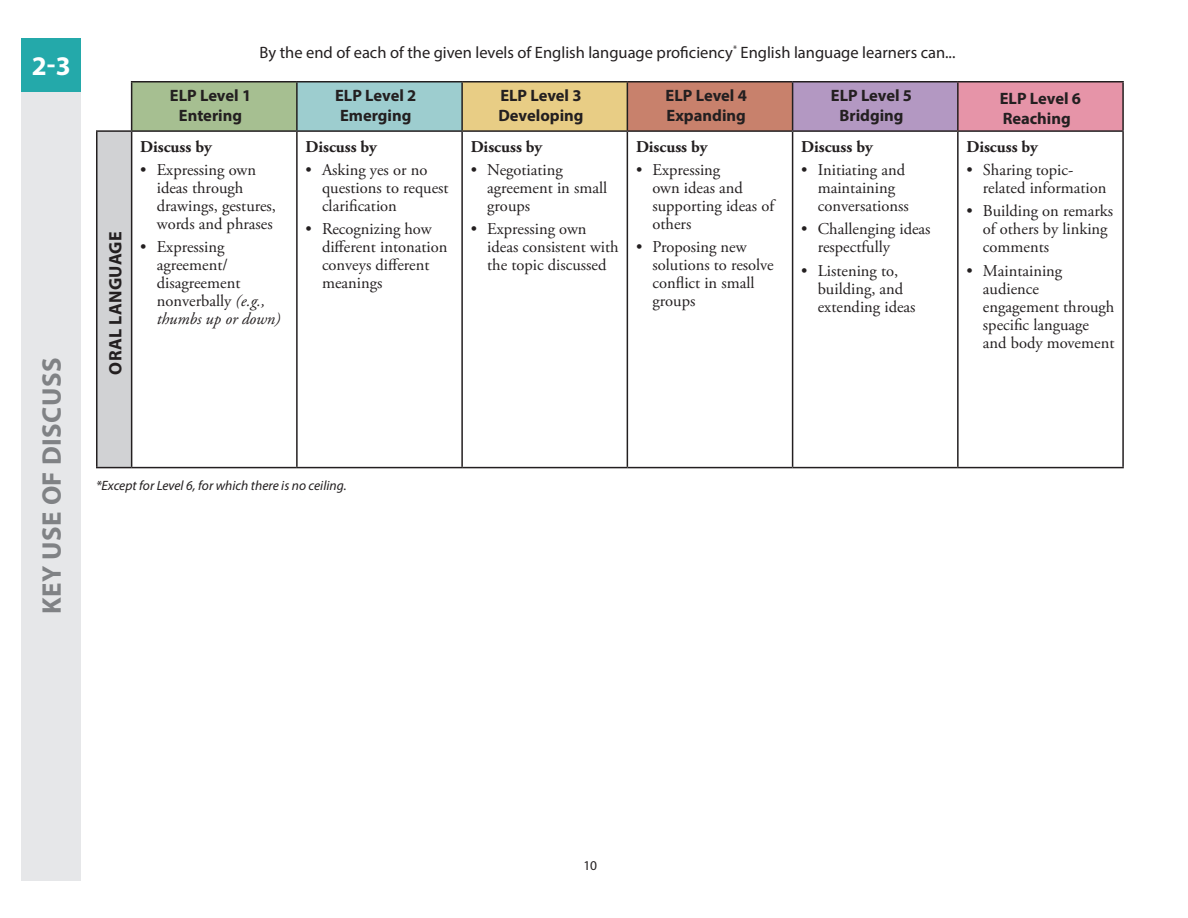
<style>
.page{position:relative;width:1188px;height:918px;background:#fff}
.page>*{position:absolute;margin:0;border:0;box-sizing:border-box;transform-origin:0 0}
.subhead{font:700 27px "Myriad Pro";letter-spacing:.02em;color:#808285}
.t1{font:700 27px "Myriad Pro";color:#fff}
.t2{font:700 18px "Myriad Pro";letter-spacing:.02em;color:#231f20}
.chart_body{font:16.5px/18px "Adobe Garamond Pro";color:#231f20}
.body{font:16.5px/18px "Adobe Garamond Pro";color:#231f20}
.t3{font:700 16.5px/19.8px "Myriad Pro";color:#231f20}
.t4{font:16.5px "Myriad Pro";color:#231f20}
.chart_body-2{font:700 16.5px "Adobe Garamond Pro";color:#231f20}
.t5{font:italic 13.5px "Myriad Pro";color:#231f20}
.t6{font:13.5px "Myriad Pro";color:#231f20}
.s1{font-style:italic}
</style>
<div class="page">
<div style="left:22px;top:38px;width:59px;height:842px;background:#e6e7e9"></div>
<div style="left:22px;top:38px;width:59px;height:54px;background:#24a9aa"></div>
<svg style="left:130px;top:82px;width:992px;height:385px"></svg>
<div style="left:132px;top:82px;width:165px;height:49px;background:#a6bf91"></div>
<div style="left:297px;top:82px;width:165px;height:49px;background:#9dcdcf"></div>
<div style="left:462px;top:82px;width:165px;height:49px;background:#e8cd85"></div>
<div style="left:627px;top:82px;width:166px;height:49px;background:#c8816c"></div>
<div style="left:793px;top:82px;width:165px;height:49px;background:#b398c2"></div>
<div style="left:958px;top:82px;width:165px;height:49px;background:#e694a8"></div>
<div style="left:97px;top:131px;width:35px;height:337px;background:#d1d2d4"></div>
<hr style="left:297px;top:81px;width:165px;height:1px;background:#231f20">
<hr style="left:462px;top:81px;width:165px;height:1px;background:#231f20">
<hr style="left:461px;top:82px;width:2px;height:48px;background:#231f20">
<hr style="left:627px;top:81px;width:166px;height:1px;background:#231f20">
<hr style="left:627px;top:82px;width:1px;height:48px;background:#231f20">
<hr style="left:793px;top:81px;width:165px;height:1px;background:#231f20">
<hr style="left:792px;top:82px;width:1px;height:48px;background:#231f20">
<hr style="left:958px;top:81px;width:166px;height:1px;background:#231f20">
<hr style="left:1122px;top:82px;width:2px;height:48px;background:#231f20">
<hr style="left:96px;top:132px;width:2px;height:335px;background:#231f20">
<hr style="left:132px;top:130px;width:165px;height:2px;background:#231f20">
<hr style="left:131px;top:132px;width:1px;height:335px;background:#231f20">
<hr style="left:297px;top:130px;width:165px;height:2px;background:#231f20">
<hr style="left:296px;top:132px;width:2px;height:335px;background:#231f20">
<hr style="left:462px;top:130px;width:165px;height:2px;background:#231f20">
<hr style="left:461px;top:132px;width:2px;height:335px;background:#231f20">
<hr style="left:627px;top:130px;width:166px;height:2px;background:#231f20">
<hr style="left:627px;top:132px;width:1px;height:335px;background:#231f20">
<hr style="left:793px;top:130px;width:165px;height:2px;background:#231f20">
<hr style="left:792px;top:132px;width:1px;height:335px;background:#231f20">
<hr style="left:958px;top:130px;width:166px;height:2px;background:#231f20">
<hr style="left:1122px;top:132px;width:2px;height:335px;background:#231f20">
<hr style="left:96px;top:467px;width:36px;height:1px;background:#231f20">
<hr style="left:132px;top:467px;width:165px;height:1px;background:#231f20">
<hr style="left:297px;top:467px;width:165px;height:1px;background:#231f20">
<hr style="left:462px;top:467px;width:165px;height:1px;background:#231f20">
<hr style="left:627px;top:467px;width:166px;height:1px;background:#231f20">
<hr style="left:793px;top:467px;width:165px;height:1px;background:#231f20">
<hr style="left:958px;top:467px;width:166px;height:1px;background:#231f20">
<hr style="left:131px;top:81px;width:166px;height:1px;background:#231f20">
<hr style="left:131px;top:82px;width:1px;height:48px;background:#231f20">
<hr style="left:296px;top:82px;width:2px;height:48px;background:#231f20">
<hr style="left:96px;top:130px;width:36px;height:2px;background:#231f20">
<hr style="left:957px;top:82px;width:2px;height:48px;background:#231f20">
<hr style="left:957px;top:132px;width:2px;height:335px;background:#231f20">
<h1 class="t1" style="left:32px;top:48px;width:41px">2-3</h1>
<p class="subhead" style="left:34px;top:614px;width:258px;rotate:-90deg">KEY USE OF DISCUSS</p>
<p class="t2" style="left:104px;top:375px;width:145px;rotate:-90deg">ORAL LANGUAGE</p>
<p class="t4" style="left:259px;top:42px;width:697px">By the end of each of the given levels of English language proficiency<sup>*</sup> English language learners can...</p>
<p class="t3" style="left:170px;top:85px;width:83px">ELP Level 1</p>
<p class="t3" style="left:179px;top:105px;width:65px">Entering</p>
<p class="t3" style="left:335px;top:85px;width:83px">ELP Level 2</p>
<p class="t3" style="left:340px;top:105px;width:73px">Emerging</p>
<p class="t3" style="left:500px;top:85px;width:83px">ELP Level 3</p>
<p class="t3" style="left:498px;top:105px;width:87px">Developing</p>
<p class="t3" style="left:666px;top:85px;width:83px">ELP Level 4</p>
<p class="t3" style="left:667px;top:105px;width:81px">Expanding</p>
<p class="t3" style="left:831px;top:85px;width:83px">ELP Level 5</p>
<p class="t3" style="left:839px;top:105px;width:66px">Bridging</p>
<p class="t3" style="left:1000px;top:88px;width:83px">ELP Level 6<br>Reaching</p>
<p class="chart_body-2" style="left:140px;top:137px;width:73px">Discuss by</p>
<p class="chart_body" style="left:157px;top:161px;width:121px;text-indent:-16px">• Expressing own ideas through drawings, gestures, words and phrases</p>
<p class="chart_body" style="left:157px;top:239px;width:125px;text-indent:-16px">• Expressing agreement/ disagreement nonverbally <span class="s1">(e.g., thumbs up or down)</span></p>
<p class="chart_body-2" style="left:306px;top:137px;width:73px">Discuss by</p>
<p class="chart_body" style="left:322px;top:161px;width:128px;text-indent:-16px">• Asking yes or no questions to request clarification</p>
<p class="chart_body" style="left:322px;top:221px;width:127px;text-indent:-16px">• Recognizing how different intonation conveys different meanings</p>
<p class="chart_body-2" style="left:471px;top:137px;width:73px">Discuss by</p>
<p class="chart_body" style="left:487px;top:161px;width:121px;text-indent:-16px">• Negotiating agreement in small groups</p>
<p class="chart_body" style="left:487px;top:221px;width:133px;text-indent:-16px">• Expressing own ideas consistent with the topic discussed</p>
<p class="chart_body-2" style="left:636px;top:137px;width:73px">Discuss by</p>
<p class="chart_body" style="left:653px;top:161px;width:123px;text-indent:-16px">• Expressing<br>own ideas and supporting ideas of others</p>
<p class="chart_body" style="left:653px;top:239px;width:123px;text-indent:-16px">• Proposing new solutions to resolve conflict in small groups</p>
<p class="chart_body-2" style="left:801px;top:137px;width:73px">Discuss by</p>
<p class="chart_body" style="left:818px;top:161px;width:92px;text-indent:-16px">• Initiating and maintaining conversationss</p>
<p class="chart_body" style="left:818px;top:221px;width:114px;text-indent:-16px">• Challenging ideas respectfully</p>
<p class="chart_body" style="left:818px;top:262px;width:99px;text-indent:-16px">• Listening to, building, and extending ideas</p>
<p class="chart_body-2" style="left:966px;top:137px;width:73px">Discuss by</p>
<p class="body" style="left:983px;top:161px;width:125px;text-indent:-16px">• Sharing topic&shy;related information</p>
<p class="body" style="left:983px;top:203px;width:132px;text-indent:-16px">• Building on remarks of others by linking comments</p>
<p class="body" style="left:983px;top:262px;width:133px;text-indent:-16px">• Maintaining audience engagement through specific language and body movement</p>
<p class="t5" style="left:96px;top:477px;width:252px">*Except for Level 6, for which there is no ceiling.</p>
<p class="t6" style="left:583px;top:857px;width:15px">10</p>
</div>
